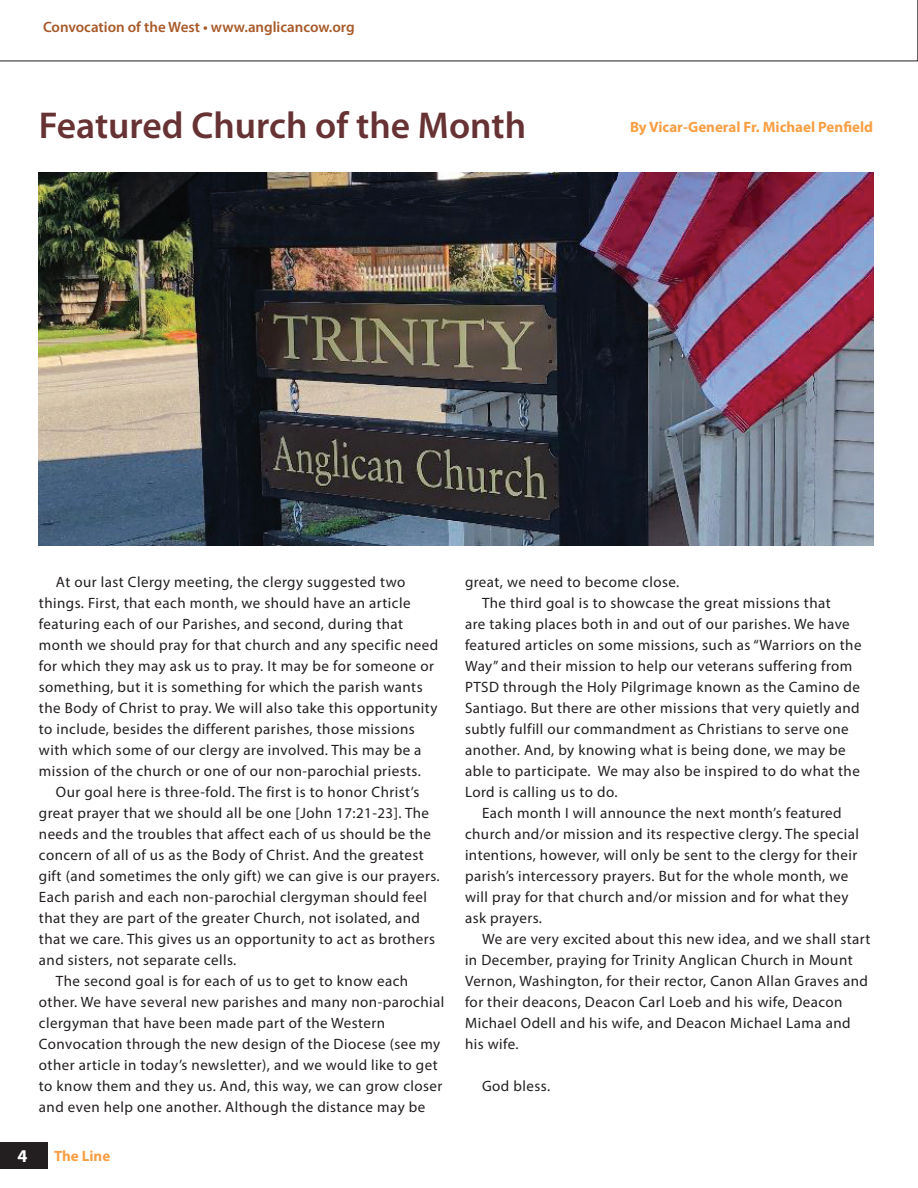
<style>
.page{position:relative;width:918px;height:1188px;background:#fff}
.page>*{position:absolute;margin:0;border:0;box-sizing:border-box;transform-origin:0 0}
.t1{font:600 37.5px "Myriad Pro";color:#663233}
.t2{font:700 18px "Myriad Pro";color:#fff}
.t3{font:15px/21px "Myriad Pro";letter-spacing:.03em;color:#231f20}
.t4{font:700 15px "Myriad Pro";color:#f89f44}
.t5{font:600 15px "Myriad Pro";color:#a75928}
</style>
<div class="page">
<div style="left:0;top:1142px;width:47px;height:27px;background:#231f20"></div>
<svg style="left:0;top:0;width:918px;height:61px"></svg>
<img style="left:39px;top:173px;width:834px;height:373px">
<p class="t5" style="left:43px;top:17px;width:313px">Convocation of the West • www.anglicancow.org</p>
<h1 class="t1" style="left:39px;top:101px;width:489px">Featured Church of the Month</h1>
<p class="t4" style="left:630px;top:118px;width:245px">By Vicar-General Fr. Michael Penfield</p>
<p class="t3" style="left:39px;top:572px;width:401px;text-indent:17px">At our last Clergy meeting, the clergy suggested two things. First, that each month, we should have an article featuring each of our Parishes, and second, during that month we should pray for that church and any specific need for which they may ask us to pray. It may be for someone or something, but it is something for which the parish wants the Body of Christ to pray. We will also take this opportunity to include, besides the different parishes, those missions with which some of our clergy are involved. This may be a mission of the church or one of our non-parochial priests.</p>
<p class="t3" style="left:56px;top:782px;width:365px">Our goal here is three-fold. The first is to honor Christ’s</p>
<p class="t3" style="left:39px;top:803px;width:392px">great prayer that we should all be one [John 17:21-23]. The</p>
<p class="t3" style="left:39px;top:824px;width:394px">needs and the troubles that affect each of us should be the</p>
<p class="t3" style="left:39px;top:845px;width:386px">concern of all of us as the Body of Christ. And the greatest</p>
<p class="t3" style="left:39px;top:866px;width:402px">gift (and sometimes the only gift) we can give is our prayers.</p>
<p class="t3" style="left:39px;top:887px;width:390px">Each parish and each non-parochial clergyman should feel</p>
<p class="t3" style="left:39px;top:908px;width:383px">that they are part of the greater Church, not isolated, and</p>
<p class="t3" style="left:39px;top:929px;width:398px">that we care. This gives us an opportunity to act as brothers</p>
<p class="t3" style="left:39px;top:950px;width:199px">and sisters, not separate cells.</p>
<p class="t3" style="left:56px;top:971px;width:354px">The second goal is for each of us to get to know each</p>
<p class="t3" style="left:39px;top:992px;width:407px">other. We have several new parishes and many non-parochial</p>
<p class="t3" style="left:39px;top:1013px;width:348px">clergyman that have been made part of the Western</p>
<p class="t3" style="left:39px;top:1034px;width:403px">Convocation through the new design of the Diocese (see my</p>
<p class="t3" style="left:39px;top:1055px;width:400px">other article in today’s newsletter), and we would like to get</p>
<p class="t3" style="left:39px;top:1076px;width:405px">to know them and they us. And, this way, we can grow closer</p>
<p class="t3" style="left:39px;top:1097px;width:388px">and even help one another. Although the distance may be</p>
<p class="t2" style="left:18px;top:1146px;width:11px">4</p>
<p class="t4" style="left:54px;top:1147px;width:58px">The Line</p>
<p class="t3" style="left:465px;top:572px;width:216px">great, we need to become close.</p>
<p class="t3" style="left:482px;top:593px;width:350px">The third goal is to showcase the great missions that</p>
<p class="t3" style="left:465px;top:614px;width:386px">are taking places both in and out of our parishes. We have</p>
<p class="t3" style="left:465px;top:635px;width:398px">featured articles on some missions, such as “Warriors on the</p>
<p class="t3" style="left:465px;top:656px;width:389px">Way” and their mission to help our veterans suffering from</p>
<p class="t3" style="left:465px;top:677px;width:396px">PTSD through the Holy Pilgrimage known as the Camino de</p>
<p class="t3" style="left:465px;top:698px;width:396px">Santiago. But there are other missions that very quietly and</p>
<p class="t3" style="left:465px;top:719px;width:385px">subtly fulfill our commandment as Christians to serve one</p>
<p class="t3" style="left:465px;top:740px;width:382px">another. And, by knowing what is being done, we may be</p>
<p class="t3" style="left:465px;top:761px;width:396px">able to participate. We may also be inspired to do what the</p>
<p class="t3" style="left:465px;top:782px;width:154px">Lord is calling us to do.</p>
<p class="t3" style="left:482px;top:803px;width:361px">Each month I will announce the next month’s featured</p>
<p class="t3" style="left:465px;top:824px;width:396px">church and/or mission and its respective clergy. The special</p>
<p class="t3" style="left:465px;top:845px;width:394px">intentions, however, will only be sent to the clergy for their</p>
<p class="t3" style="left:465px;top:866px;width:385px">parish’s intercessory prayers. But for the whole month, we</p>
<p class="t3" style="left:465px;top:887px;width:385px">will pray for that church and/or mission and for what they</p>
<p class="t3" style="left:465px;top:908px;width:79px">ask prayers.</p>
<p class="t3" style="left:482px;top:929px;width:390px">We are very excited about this new idea, and we shall start</p>
<p class="t3" style="left:465px;top:950px;width:389px">in December, praying for Trinity Anglican Church in Mount</p>
<p class="t3" style="left:465px;top:971px;width:404px">Vernon, Washington, for their rector, Canon Allan Graves and</p>
<p class="t3" style="left:465px;top:992px;width:379px">for their deacons, Deacon Carl Loeb and his wife, Deacon</p>
<p class="t3" style="left:465px;top:1013px;width:387px">Michael Odell and his wife, and Deacon Michael Lama and</p>
<p class="t3" style="left:465px;top:1034px;width:55px">his wife.</p>
<p class="t3" style="left:482px;top:1076px;width:70px">God bless.</p>
</div>
